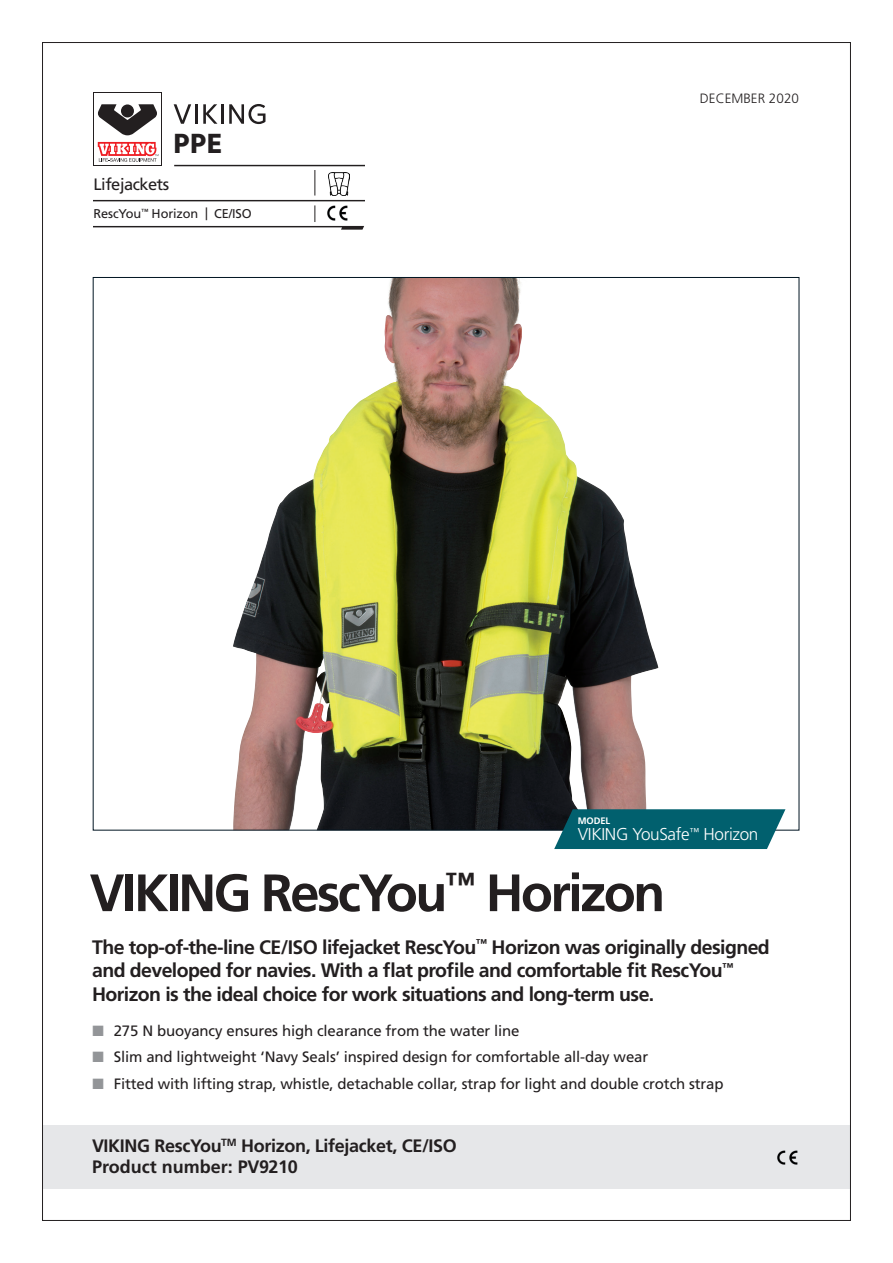
<style>
.page{position:relative;width:893px;height:1263px;background:#fff}
.page>*{position:absolute;margin:0;border:0;box-sizing:border-box;transform-origin:0 0}
.t1{font:700 52.5px "Frutiger";letter-spacing:-.05em;color:#231f20}
.t2{font:800 27.45px "Core Sans C 75";color:#231f20}
.t3{font:700 19.5px/23.4px "Frutiger";letter-spacing:-.03em;color:#231f20}
.t4{font:700 18px/21.6px "Frutiger";letter-spacing:-.02em;color:#231f20}
.t5{font:300 17.1px "Frutiger";letter-spacing:-.02em;color:#fff}
.t6{font:16.5px "Frutiger";letter-spacing:-.03em;color:#231f20}
.t7{font:15px "Frutiger";letter-spacing:-.01em;color:#231f20}
.t8{font:300 13.5px "Frutiger";color:#231f20}
.t9{font:12.75px "Frutiger";letter-spacing:-.01em;color:#231f20}
.t10{font:700 9.45px "Frutiger";letter-spacing:-.01em;color:#fff}
.s1{color:#939598}
</style>
<div class="page">
<img style="left:233px;top:279px;width:426px;height:549px">
<div style="left:43px;top:1125px;width:808px;height:63px;background:#e6e7e9"></div>
<svg style="left:554px;top:809px;width:231px;height:40px;background:#0e6572"></svg>
<svg style="left:94px;top:104px;width:271px;height:126px"></svg>
<img style="left:329px;top:172px;width:20px;height:24px">
<img style="left:327px;top:206px;width:20px;height:14px">
<img style="left:777px;top:1150px;width:20px;height:15px">
<h2 class="t2" style="left:173px;top:126px;width:51px">PPE</h2>
<p class="t6" style="left:94px;top:174px;width:77px">Lifejackets</p>
<p class="t9" style="left:94px;top:206px;width:160px">RescYou<sup>™</sup> Horizon | CE/ISO</p>
<p class="t8" style="left:700px;top:91px;width:101px">DECEMBER 2020</p>
<p class="t10" style="left:578px;top:815px;width:34px">MODEL</p>
<p class="t5" style="left:578px;top:825px;width:182px">VIKING YouSafe<sup>™</sup> Horizon</p>
<h1 class="t1" style="left:90px;top:862px;width:577px">VIKING RescYou<sup>™</sup> Horizon</h1>
<h3 class="t3" style="left:92px;top:935px;width:679px">The top-of-the-line CE/ISO lifejacket RescYou<sup>™</sup> Horizon was originally designed and developed for navies. With a flat profile and comfortable fit RescYou<sup>™<br></sup>Horizon is the ideal choice for work situations and long-term use.</h3>
<p class="t7" style="left:92px;top:1022px;width:429px"><span class="s1">■</span> 275 N buoyancy ensures high clearance from the water line</p>
<p class="t7" style="left:92px;top:1048px;width:557px"><span class="s1">■</span> Slim and lightweight ‘Navy Seals’ inspired design for comfortable all-day wear</p>
<p class="t7" style="left:92px;top:1075px;width:633px"><span class="s1">■</span> Fitted with lifting strap, whistle, detachable collar, strap for light and double crotch strap</p>
<p class="t4" style="left:92px;top:1135px;width:366px">VIKING RescYou<sup>TM</sup> Horizon, Lifejacket, CE/ISO<br>Product number: PV9210</p>
</div>
